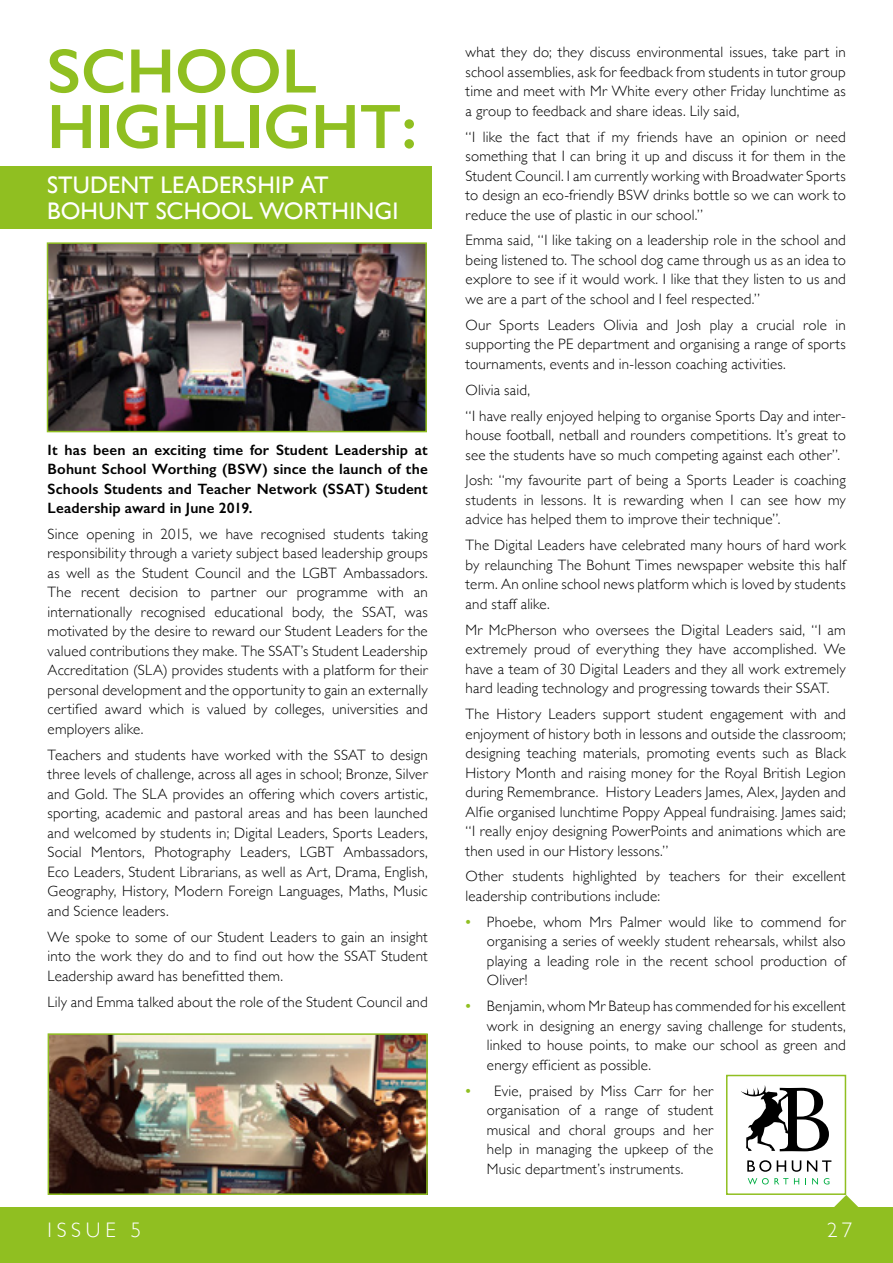
<style>
.page{position:relative;width:893px;height:1263px;background:#fff}
.page>*{position:absolute;margin:0;border:0;box-sizing:border-box;transform-origin:0 0}
.t1{font:600 63px/55.5px "Gill Sans";color:#90bf21}
.t2{font:24px/25.5px "Gill Sans";letter-spacing:.005em;color:#fff}
.t3{font:300 21px "Gill Sans";letter-spacing:.225em;color:#fff}
.t4{font:300 15px/19.5px "Gill Sans";letter-spacing:.01em;color:#000;text-align:justify}
.t5{font:600 15px/19.5px "Gill Sans";letter-spacing:.01em;color:#000;text-align:justify}
.s1{font-weight:600;font-style:italic;color:#90bf21}
</style>
<div class="page">
<div style="left:0;top:1207px;width:893px;height:56px;background:#90bf21"></div>
<svg style="left:834px;top:1195px;width:24px;height:12px"></svg>
<div style="left:0;top:166px;width:432px;height:63px;background:#90bf21"></div>
<img style="left:50px;top:245px;width:374px;height:184px">
<div style="left:47px;top:242px;width:380px;height:190px;border:2px solid #90bf21"></div>
<img style="left:51px;top:1036px;width:374px;height:156px">
<div style="left:48px;top:1033px;width:380px;height:162px;border:2px solid #90bf21"></div>
<svg style="left:741px;top:1085px;width:88px;height:66px"></svg>
<svg style="left:747px;top:1160px;width:24px;height:12px"></svg>
<svg style="left:777px;top:1160px;width:9px;height:12px"></svg>
<svg style="left:792px;top:1160px;width:9px;height:12px"></svg>
<svg style="left:807px;top:1160px;width:24px;height:12px"></svg>
<svg style="left:748px;top:1178px;width:40px;height:6px"></svg>
<svg style="left:794px;top:1178px;width:5px;height:6px"></svg>
<svg style="left:812px;top:1178px;width:6px;height:6px"></svg>
<svg style="left:824px;top:1178px;width:5px;height:6px"></svg>
<div style="left:726px;top:1075px;width:120px;height:120px;border:2px solid #90bf21"></div>
<h1 class="t1" style="left:47px;top:43px;width:371px">SCHOOL<br>HIGHLIGHT:</h1>
<h2 class="t2" style="left:47px;top:172px;width:353px">STUDENT LEADERSHIP AT<br>BOHUNT SCHOOL WORTHINGI</h2>
<p class="t5" style="left:48px;top:440px;width:382px">It has been an exciting time for Student Leadership at Bohunt School Worthing (BSW) since the launch of the Schools Students and Teacher Network (SSAT) Student Leadership award in June 2019.</p>
<p class="t4" style="left:48px;top:524px;width:382px">Since opening in 2015, we have recognised students taking responsibility through a variety subject based leadership groups as well as the Student Council and the LGBT Ambassadors.<br>The recent decision to partner our programme with an internationally recognised educational body, the SSAT, was motivated by the desire to reward our Student Leaders for the valued contributions they make. The SSAT’s Student Leadership Accreditation (SLA) provides students with a platform for their personal development and the opportunity to gain an externally certified award which is valued by colleges, universities and employers alike.</p>
<p class="t4" style="left:48px;top:744px;width:382px">Teachers and students have worked with the SSAT to design three levels of challenge, across all ages in school; Bronze, Silver and Gold. The SLA provides an offering which covers artistic, sporting, academic and pastoral areas and has been launched and welcomed by students in; Digital Leaders, Sports Leaders, Social Mentors, Photography Leaders, LGBT Ambassadors, Eco Leaders, Student Librarians, as well as Art, Drama, English, Geography, History, Modern Foreign Languages, Maths, Music and Science leaders.</p>
<p class="t4" style="left:48px;top:926px;width:382px">We spoke to some of our Student Leaders to gain an insight into the work they do and to find out how the SSAT Student Leadership award has benefitted them.</p>
<p class="t4" style="left:48px;top:991px;width:382px">Lily and Emma talked about the role of the Student Council and</p>
<p class="t4" style="left:466px;top:42px;width:382px">what they do; they discuss environmental issues, take part in school assemblies, ask for feedback from students in tutor group time and meet with Mr White every other Friday lunchtime as a group to feedback and share ideas. Lily said,</p>
<p class="t4" style="left:466px;top:126px;width:382px">“I like the fact that if my friends have an opinion or need something that I can bring it up and discuss it for them in the Student Council. I am currently working with Broadwater Sports to design an eco-friendly BSW drinks bottle so we can work to reduce the use of plastic in our school.”</p>
<p class="t4" style="left:466px;top:230px;width:382px">Emma said, “I like taking on a leadership role in the school and being listened to. The school dog came through us as an idea to explore to see if it would work. I like that they listen to us and we are a part of the school and I feel respected.”</p>
<p class="t4" style="left:466px;top:314px;width:382px">Our Sports Leaders Olivia and Josh play a crucial role in supporting the PE department and organising a range of sports tournaments, events and in-lesson coaching activities.</p>
<p class="t4" style="left:466px;top:376px;width:382px;line-height:25.8px">Olivia said,<br>“I have really enjoyed helping to organise Sports Day and inter-</p>
<p class="t4" style="left:466px;top:425px;width:382px">house football, netball and rounders competitions. It’s great to see the students have so much competing against each other”.</p>
<p class="t4" style="left:466px;top:470px;width:382px">Josh: “my favourite part of being a Sports Leader is coaching students in lessons. It is rewarding when I can see how my advice has helped them to improve their technique”.</p>
<p class="t4" style="left:466px;top:535px;width:382px">The Digital Leaders have celebrated many hours of hard work by relaunching The Bohunt Times newspaper website this half term. An online school news platform which is loved by students and staff alike.</p>
<p class="t4" style="left:466px;top:619px;width:382px">Mr McPherson who oversees the Digital Leaders said, “I am extremely proud of everything they have accomplished. We have a team of 30 Digital Leaders and they all work extremely hard leading technology and progressing towards their SSAT.</p>
<p class="t4" style="left:466px;top:704px;width:382px">The History Leaders support student engagement with and enjoyment of history both in lessons and outside the classroom; designing teaching materials, promoting events such as Black History Month and raising money for the Royal British Legion during Remembrance. History Leaders James, Alex, Jayden and Alfie organised lunchtime Poppy Appeal fundraising. James said; “I really enjoy designing PowerPoints and animations which are then used in our History lessons.”</p>
<p class="t4" style="left:466px;top:866px;width:382px">Other students highlighted by teachers for their excellent leadership contributions include:</p>
<p class="t4" style="left:487px;top:911px;width:360px;text-indent:-21px"><span class="s1">•</span> Phoebe, whom Mrs Palmer would like to commend for organising a series of weekly student rehearsals, whilst also playing a leading role in the recent school production of Oliver!</p>
<p class="t4" style="left:487px;top:996px;width:360px;text-indent:-21px"><span class="s1">•</span> Benjamin, whom Mr Bateup has commended for his excellent work in designing an energy saving challenge for students, linked to house points, to make our school as green and energy efficient as possible.</p>
<p class="t4" style="left:487px;top:1080px;width:228px;text-indent:-21px"><span class="s1">•</span> Evie, praised by Miss Carr for her organisation of a range of student musical and choral groups and her help in managing the upkeep of the Music department’s instruments.</p>
<h3 class="t3" style="left:48px;top:1213px;width:95px">ISSUE 5</h3>
<h3 class="t3" style="left:827px;top:1213px;width:27px">27</h3>
</div>
